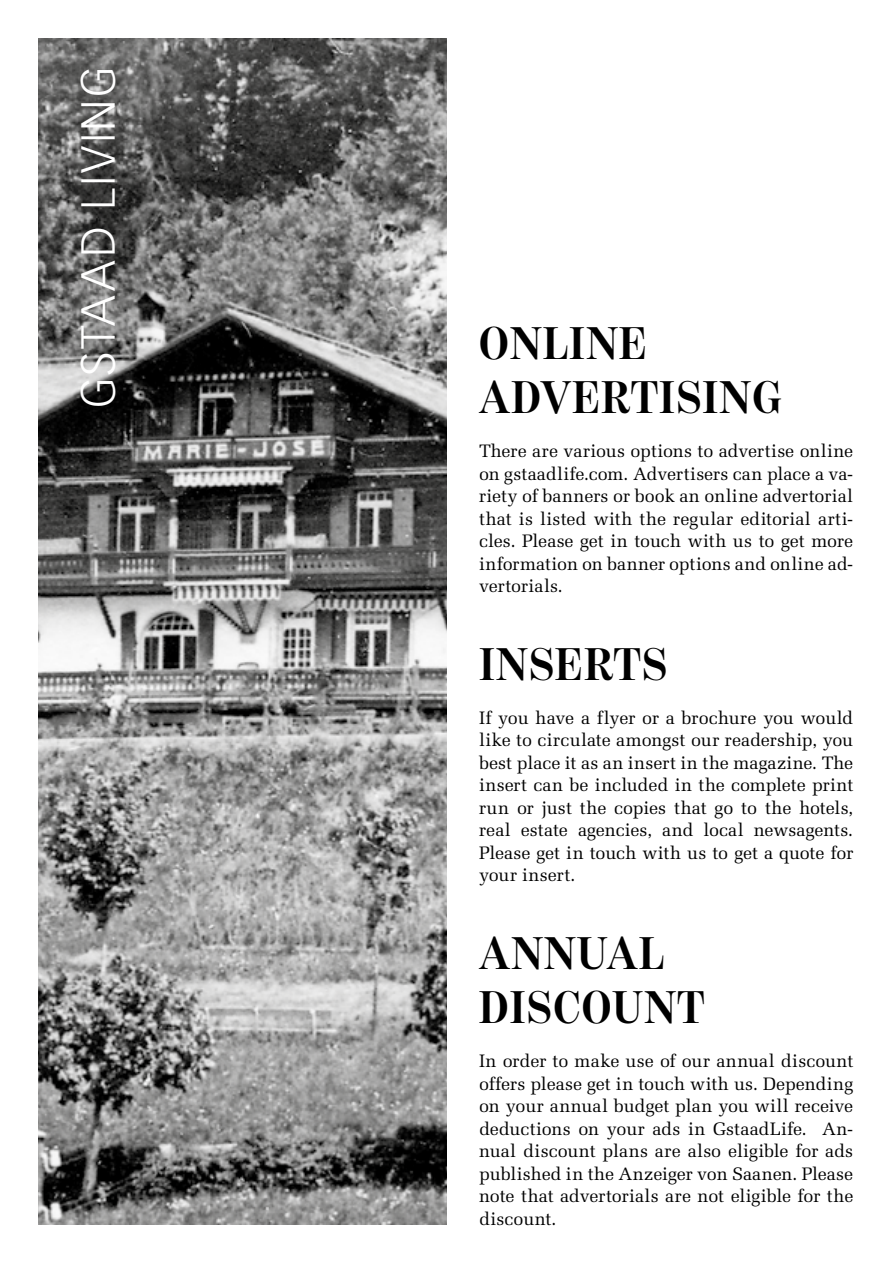
<style>
.page{position:relative;width:893px;height:1263px;background:#fff}
.page>*{position:absolute;margin:0;border:0;box-sizing:border-box;transform-origin:0 0}
.t1{font:300 46.95px "Vectora LT Pro";letter-spacing:.055em;color:#fff}
.t2{font:700 46.5px/54px "Benton Mod Disp";letter-spacing:.03em;color:#000;scale:.96 1}
.t3{font:18px/22.5px "Melior LT Std";letter-spacing:-.005em;color:#000;text-align:justify}
</style>
<div class="page">
<img style="left:38px;top:38px;width:408px;height:1187px">
<h1 class="t1" style="left:70px;top:408px;width:343px;rotate:-90deg">GSTAAD LIVING</h1>
<h2 class="t2" style="left:479px;top:316px;width:316px">ONLINE<br>ADVERTISING</h2>
<p class="t3" style="left:479px;top:440px;width:376px">There are various options to advertise online on gstaadlife.com. Advertisers can place a va&shy;riety of banners or book an online advertorial that is listed with the regular editorial arti&shy;cles. Please get in touch with us to get more information on banner options and online ad&shy;vertorials.</p>
<h2 class="t2" style="left:479px;top:637px;width:197px">INSERTS</h2>
<p class="t3" style="left:479px;top:706px;width:376px">If you have a flyer or a brochure you would like to circulate amongst our readership, you best place it as an insert in the magazine. The insert can be included in the complete print run or just the copies that go to the hotels, real estate agencies, and local newsagents.<br>Please get in touch with us to get a quote for your insert.</p>
<h2 class="t2" style="left:479px;top:926px;width:236px">ANNUAL<br>DISCOUNT</h2>
<p class="t3" style="left:479px;top:1050px;width:376px">In order to make use of our annual discount offers please get in touch with us. Depending on your annual budget plan you will receive deductions on your ads in GstaadLife. An&shy;nual discount plans are also eligible for ads published in the Anzeiger von Saanen. Please note that advertorials are not eligible for the discount.</p>
</div>
